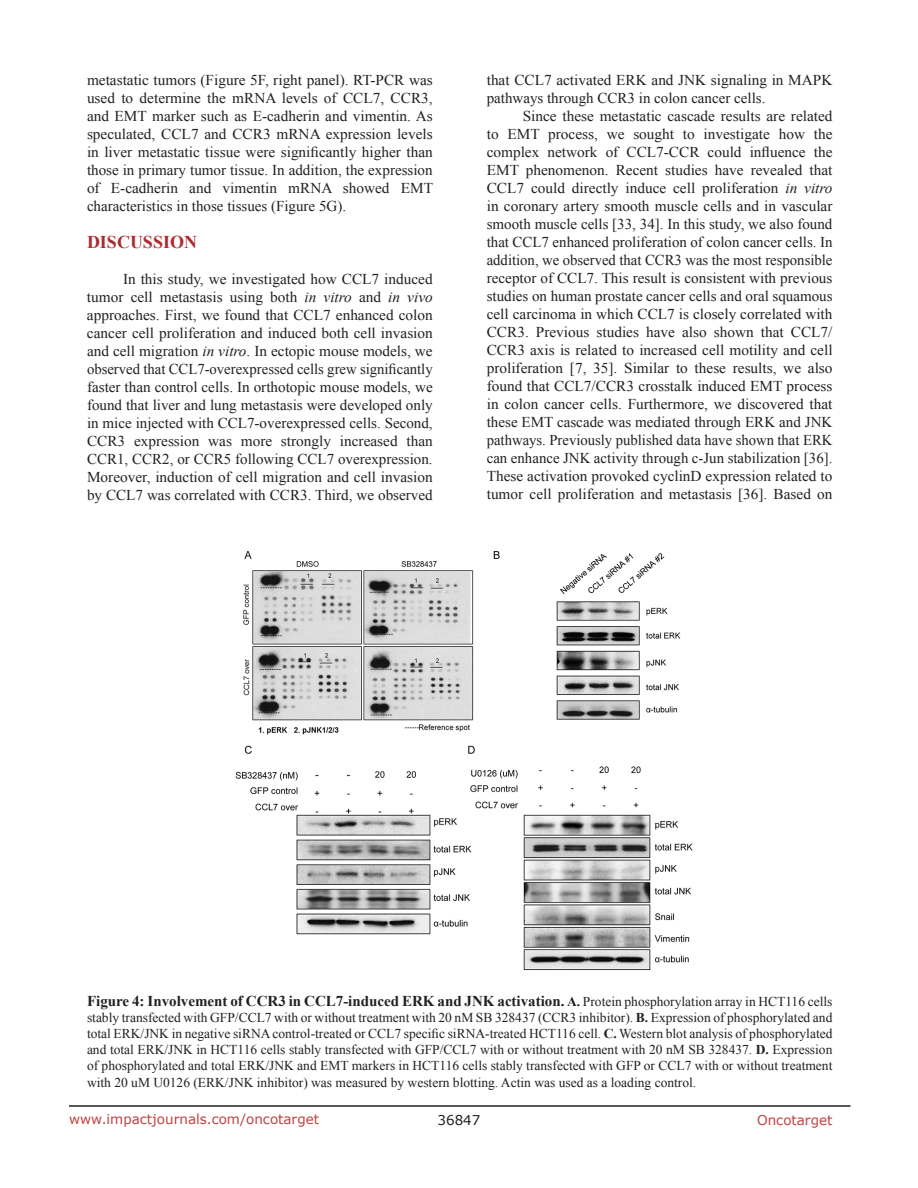
<style>
.page{position:relative;width:918px;height:1188px;background:#fff}
.page>*{position:absolute;margin:0;border:0;box-sizing:border-box;transform-origin:0 0}
.t1{font:700 18px "Times New Roman";color:#ac2b31}
.t2{font:15px/18px "Times New Roman";color:#231f20;text-align:justify}
.t3{font:700 15px "Times New Roman";color:#231f20}
.t4{font:13.5px/16.2px "Times New Roman";color:#231f20;text-align:justify}
.t5{font:13.5px "Verdana";color:#c24141}
.t6{font:13.5px "Verdana";color:#231f20}
.s1{font-style:italic}
.s2{font-size:13.5px}
.s3{font-weight:400;font-size:13.5px}
.s4{font-weight:700}
</style>
<div class="page">
<hr style="left:69px;top:1105px;width:781px;height:2px;background:#231f20">
<img style="left:235px;top:551px;width:458px;height:419px">
<p class="t2" style="left:87px;top:71px;width:348px">metastatic tumors (Figure 5F, right panel). RT-PCR was used to determine the mRNA levels of CCL7, CCR3, and EMT marker such as E-cadherin and vimentin. As speculated, CCL7 and CCR3 mRNA expression levels in liver metastatic tissue were significantly higher than those in primary tumor tissue. In addition, the expression of E-cadherin and vimentin mRNA showed EMT characteristics in those tissues (Figure 5G).</p>
<p class="t1" style="left:87px;top:230px;width:112px">DISCUSSION</p>
<p class="t2" style="left:87px;top:270px;width:347px;text-indent:36px">In this study, we investigated how CCL7 induced tumor cell metastasis using both <span class="s1">in vitro</span> and <span class="s1">in vivo </span>approaches. First, we found that CCL7 enhanced colon cancer cell proliferation and induced both cell invasion and cell migration <span class="s1">in vitro</span>. In ectopic mouse models, we observed that CCL7-overexpressed cells grew significantly faster than control cells. In orthotopic mouse models, we found that liver and lung metastasis were developed only in mice injected with CCL7-overexpressed cells. Second, CCR3 expression was more strongly increased than CCR1, CCR2, or CCR5 following CCL7 overexpression.<br>Moreover, induction of cell migration and cell invasion by CCL7 was correlated with CCR3. Third, we observed</p>
<p class="t2" style="left:487px;top:71px;width:347px">that CCL7 activated ERK and JNK signaling in MAPK pathways through CCR3 in colon cancer cells.</p>
<p class="t2" style="left:487px;top:107px;width:347px;text-indent:36px">Since these metastatic cascade results are related to EMT process, we sought to investigate how the complex network of CCL7-CCR could influence the EMT phenomenon. Recent studies have revealed that CCL7 could directly induce cell proliferation <span class="s1">in vitro </span>in coronary artery smooth muscle cells and in vascular smooth muscle cells [33, 34]. In this study, we also found that CCL7 enhanced proliferation of colon cancer cells. In addition, we observed that CCR3 was the most responsible receptor of CCL7. This result is consistent with previous studies on human prostate cancer cells and oral squamous cell carcinoma in which CCL7 is closely correlated with CCR3. Previous studies have also shown that CCL7/ CCR3 axis is related to increased cell motility and cell proliferation [7, 35]. Similar to these results, we also found that CCL7/CCR3 crosstalk induced EMT process in colon cancer cells. Furthermore, we discovered that these EMT cascade was mediated through ERK and JNK pathways. Previously published data have shown that ERK can enhance JNK activity through c-Jun stabilization [36].<br>These activation provoked cyclinD expression related to tumor cell proliferation and metastasis [36]. Based on</p>
<p class="t3" style="left:87px;top:990px;width:747px">Figure 4: Involvement of CCR3 in CCL7-induced ERK and JNK activation. <span class="s2">A.</span> <span class="s3">Protein phosphorylation array in HCT116 cells</span></p>
<p class="t4" style="left:87px;top:1009px;width:747px">stably transfected with GFP/CCL7 with or without treatment with 20 nM SB 328437 (CCR3 inhibitor). <span class="s4">B.</span> Expression of phosphorylated and total ERK/JNK in negative siRNA control-treated or CCL7 specific siRNA-treated HCT116 cell. <span class="s4">C.</span> Western blot analysis of phosphorylated and total ERK/JNK in HCT116 cells stably transfected with GFP/CCL7 with or without treatment with 20 nM SB 328437. <span class="s4">D.</span> Expression of phosphorylated and total ERK/JNK and EMT markers in HCT116 cells stably transfected with GFP or CCL7 with or without treatment with 20 uM U0126 (ERK/JNK inhibitor) was measured by western blotting. Actin was used as a loading control.</p>
<p class="t5" style="left:69px;top:1110px;width:252px">www.impactjournals.com/oncotarget</p>
<p class="t6" style="left:438px;top:1111px;width:44px">36847</p>
<p class="t5" style="left:757px;top:1111px;width:77px">Oncotarget</p>
</div>
